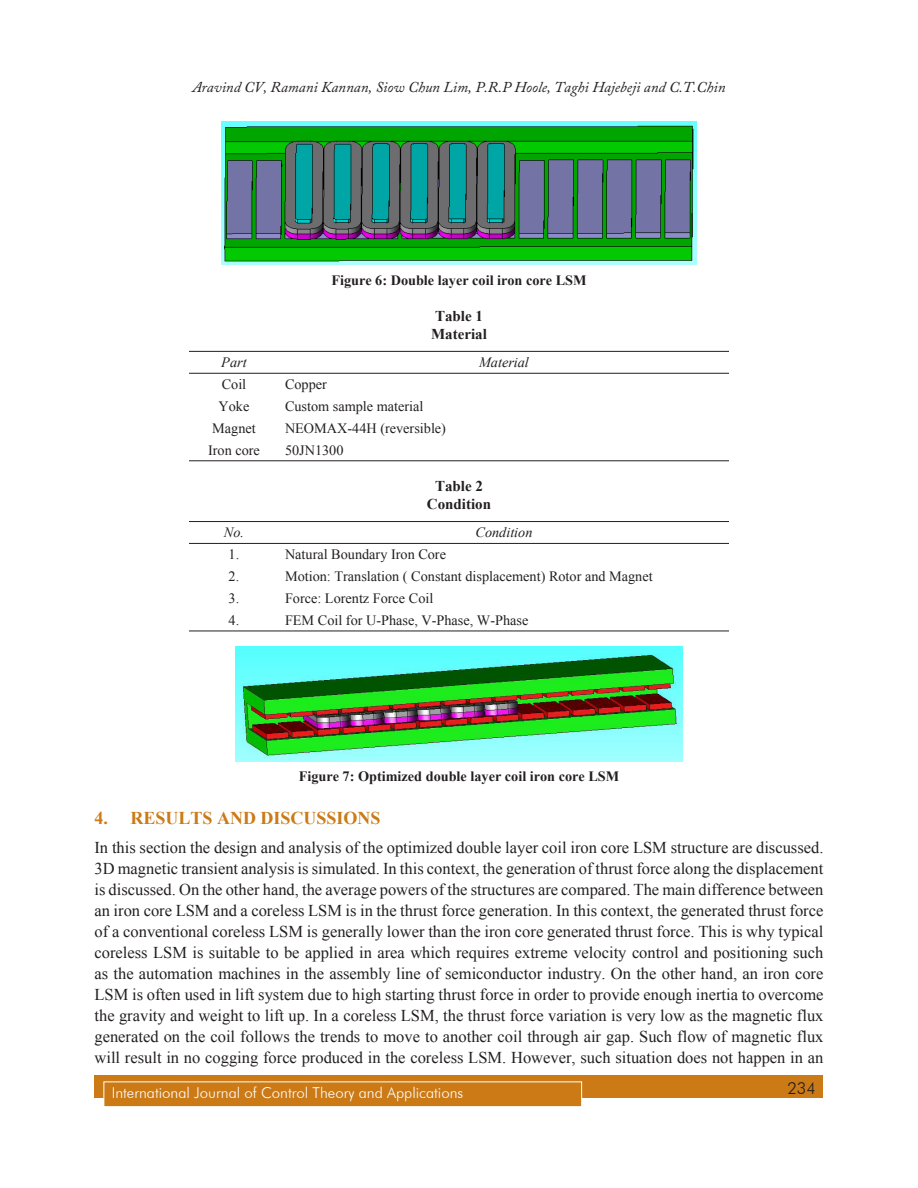
<style>
.page{position:relative;width:918px;height:1188px;background:#fff}
.page>*{position:absolute;margin:0;border:0;box-sizing:border-box;transform-origin:0 0}
.Subhead_1{font:700 18px "Times New Roman";color:#cb7a16}
.Body_text{font:16.5px/21px "Times New Roman";color:#231f20;text-align:justify}
.t1{font:300 16.5px "Futura BT";color:#231f20}
.t2{font:italic 15px "Adobe Caslon Pro";color:#231f20}
.t3{font:300 15px "Futura BT";color:#fff}
.Table_Head{font:700 15px/18px "Times New Roman";color:#231f20}
.t4{font:14.25px "Times New Roman";color:#231f20}
.t5{font:700 14.25px "Times New Roman";color:#231f20}
.t6{font:italic 14.25px "Times New Roman";color:#231f20}
</style>
<div class="page">
<div style="left:94px;top:1076px;width:730px;height:22px;background:#cb7a16"></div>
<div style="left:104px;top:1082px;width:478px;height:25px;background:#cb7a16"></div>
<div style="left:104px;top:1082px;width:478px;height:25px;border:1px solid #fff"></div>
<img style="left:221px;top:122px;width:476px;height:143px">
<hr style="left:189px;top:460px;width:90px;height:1px;background:#231f20">
<hr style="left:279px;top:460px;width:450px;height:1px;background:#231f20">
<hr style="left:189px;top:351px;width:90px;height:1px;background:#231f20">
<hr style="left:279px;top:351px;width:450px;height:1px;background:#231f20">
<hr style="left:189px;top:373px;width:90px;height:1px;background:#231f20">
<hr style="left:279px;top:373px;width:450px;height:1px;background:#231f20">
<hr style="left:189px;top:631px;width:90px;height:1px;background:#231f20">
<hr style="left:279px;top:631px;width:450px;height:1px;background:#231f20">
<hr style="left:189px;top:521px;width:90px;height:1px;background:#231f20">
<hr style="left:279px;top:521px;width:450px;height:1px;background:#231f20">
<hr style="left:189px;top:543px;width:90px;height:1px;background:#231f20">
<hr style="left:279px;top:543px;width:450px;height:1px;background:#231f20">
<img style="left:236px;top:646px;width:446px;height:115px">
<p class="t2" style="left:192px;top:78px;width:535px">Aravind CV, Ramani Kannan, Siow Chun Lim, P.R.P Hoole, Taghi Hajebeji and C.T.Chin</p>
<p class="t5" style="left:331px;top:270px;width:257px">Figure 6: Double layer coil iron core LSM</p>
<p class="Table_Head" style="left:431px;top:307px;width:57px">Table 1<br>Material</p>
<p class="t6" style="left:221px;top:353px;width:27px">Part</p>
<p class="t6" style="left:479px;top:353px;width:51px">Material</p>
<p class="t4" style="left:222px;top:375px;width:26px">Coil</p>
<p class="t4" style="left:285px;top:375px;width:43px">Copper</p>
<p class="t4" style="left:219px;top:397px;width:32px">Yoke</p>
<p class="t4" style="left:285px;top:397px;width:140px">Custom sample material</p>
<p class="t4" style="left:212px;top:419px;width:45px">Magnet</p>
<p class="t4" style="left:285px;top:419px;width:163px">NEOMAX-44H (reversible)</p>
<p class="t4" style="left:208px;top:440px;width:53px">Iron core</p>
<p class="t4" style="left:285px;top:440px;width:60px">50JN1300</p>
<p class="Table_Head" style="left:427px;top:477px;width:66px;text-align:center">Table 2<br>Condition</p>
<p class="t6" style="left:224px;top:523px;width:22px">No.</p>
<p class="t6" style="left:475px;top:523px;width:59px">Condition</p>
<p class="t4" style="left:229px;top:545px;width:12px">1.</p>
<p class="t4" style="left:285px;top:545px;width:163px">Natural Boundary Iron Core</p>
<p class="t4" style="left:229px;top:567px;width:12px">2.</p>
<p class="t4" style="left:285px;top:567px;width:369px">Motion: Translation ( Constant displacement) Rotor and Magnet</p>
<p class="t4" style="left:229px;top:589px;width:12px">3.</p>
<p class="t4" style="left:285px;top:589px;width:150px">Force: Lorentz Force Coil</p>
<p class="t4" style="left:229px;top:611px;width:12px">4.</p>
<p class="t4" style="left:285px;top:611px;width:245px">FEM Coil for U-Phase, V-Phase, W-Phase</p>
<p class="t5" style="left:299px;top:767px;width:322px">Figure 7: Optimized double layer coil iron core LSM</p>
<p class="Subhead_1" style="left:94px;top:806px;width:96px">4. Results</p>
<p class="Subhead_1" style="left:217px;top:806px;width:111px">and Discussio</p>
<p class="Subhead_1" style="left:358px;top:806px;width:21px">ns</p>
<p class="Body_text" style="left:94px;top:837px;width:731px">In this section the design and analysis of the optimized double layer coil iron core LSM structure are discussed.<br>3D magnetic transient analysis is simulated. In this context, the generation of thrust force along the displacement is discussed. On the other hand, the average powers of the structures are compared. The main difference between an iron core LSM and a coreless LSM is in the thrust force generation. In this context, the generated thrust force of a conventional coreless LSM is generally lower than the iron core generated thrust force. This is why typical coreless LSM is suitable to be applied in area which requires extreme velocity control and positioning such as the automation machines in the assembly line of semiconductor industry. On the other hand, an iron core LSM is often used in lift system due to high starting thrust force in order to provide enough inertia to overcome the gravity and weight to lift up. In a coreless LSM, the thrust force variation is very low as the magnetic flux generated on the coil follows the trends to move to another coil through air gap. Such flow of magnetic flux will result in no cogging force produced in the coreless LSM. However, such situation does not happen in an</p>
<p class="t3" style="left:112px;top:1084px;width:353px">International Journal of Control Theory and Applications</p>
<p class="t1" style="left:787px;top:1078px;width:30px">234</p>
</div>
